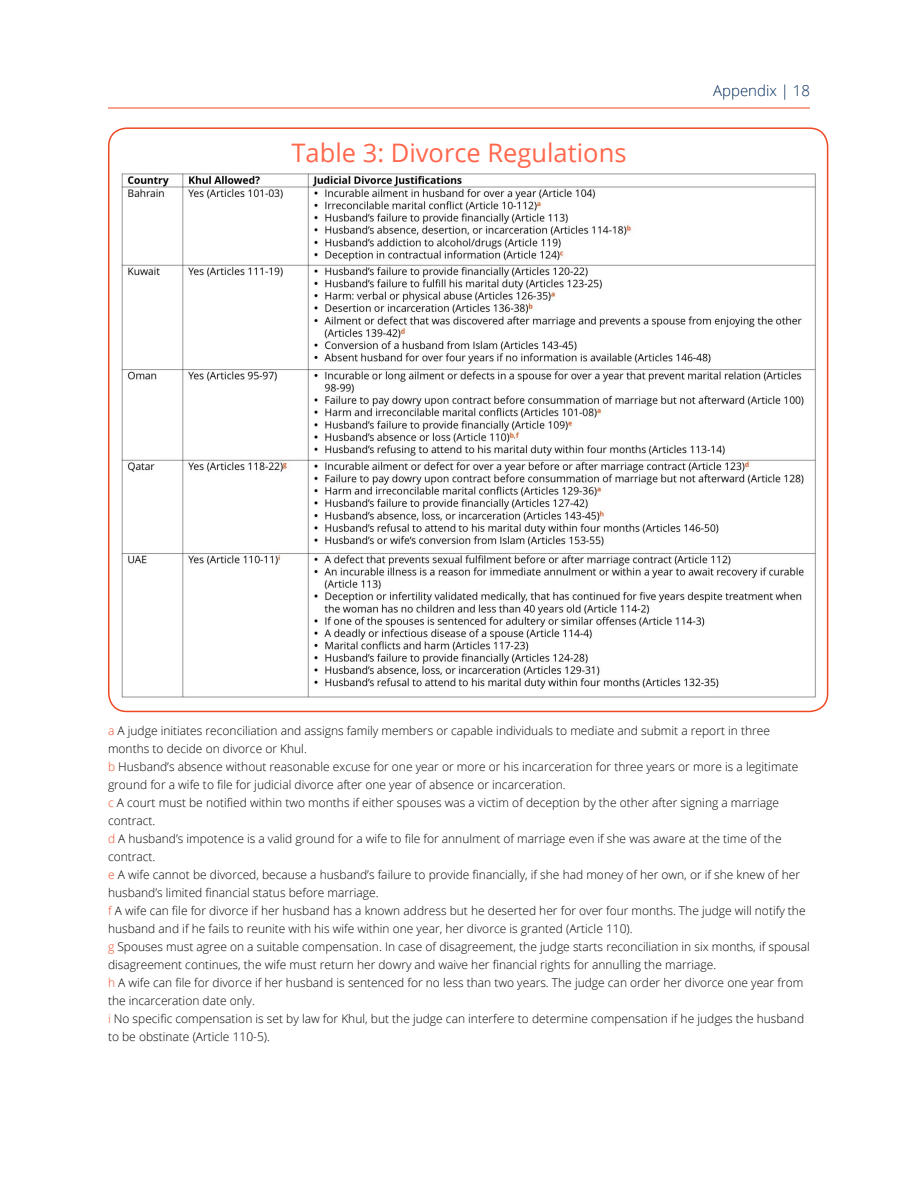
<style>
.page{position:relative;width:918px;height:1188px;background:#fff}
.page>*{position:absolute;margin:0;border:0;box-sizing:border-box;transform-origin:0 0}
.t1{font:25.5px "Open Sans";color:#ff674c}
.t2{font:300 15px "Open Sans";color:#002856}
.t3{font:300 12px/18px "Open Sans";color:#000}
.s1{color:#ef4923}
</style>
<div class="page">
<hr style="left:108px;top:108px;width:702px;height:1px;background:#ef4923">
<img style="left:121px;top:173px;width:695px;height:524px">
<h1 class="t1" style="left:292px;top:136px;width:336px">Table 3: Divorce Regulations</h1>
<p class="t2" style="left:713px;top:81px;width:98px">Appendix | 18</p>
<p class="t3" style="left:108px;top:721px;width:703px"><span class="s1">a</span> A judge initiates reconciliation and assigns family members or capable individuals to mediate and submit a report in three months to decide on divorce or Khul.<br><span class="s1">b</span> Husband’s absence without reasonable excuse for one year or more or his incarceration for three years or more is a legitimate ground for a wife to file for judicial divorce after one year of absence or incarceration.<br><span class="s1">c</span> A court must be notified within two months if either spouses was a victim of deception by the other after signing a marriage contract.<br><span class="s1">d</span> A husband’s impotence is a valid ground for a wife to file for annulment of marriage even if she was aware at the time of the contract.<br><span class="s1">e</span> A wife cannot be divorced, because a husband’s failure to provide financially, if she had money of her own, or if she knew of her husband’s limited financial status before marriage.<br><span class="s1">f</span> A wife can file for divorce if her husband has a known address but he deserted her for over four months. The judge will notify the husband and if he fails to reunite with his wife within one year, her divorce is granted (Article 110).<br><span class="s1">g</span> Spouses must agree on a suitable compensation. In case of disagreement, the judge starts reconciliation in six months, if spousal disagreement continues, the wife must return her dowry and waive her financial rights for annulling the marriage.<br><span class="s1">h</span> A wife can file for divorce if her husband is sentenced for no less than two years. The judge can order her divorce one year from the incarceration date only.<br><span class="s1">i</span> No specific compensation is set by law for Khul, but the judge can interfere to determine compensation if he judges the husband to be obstinate (Article 110-5).</p>
</div>
